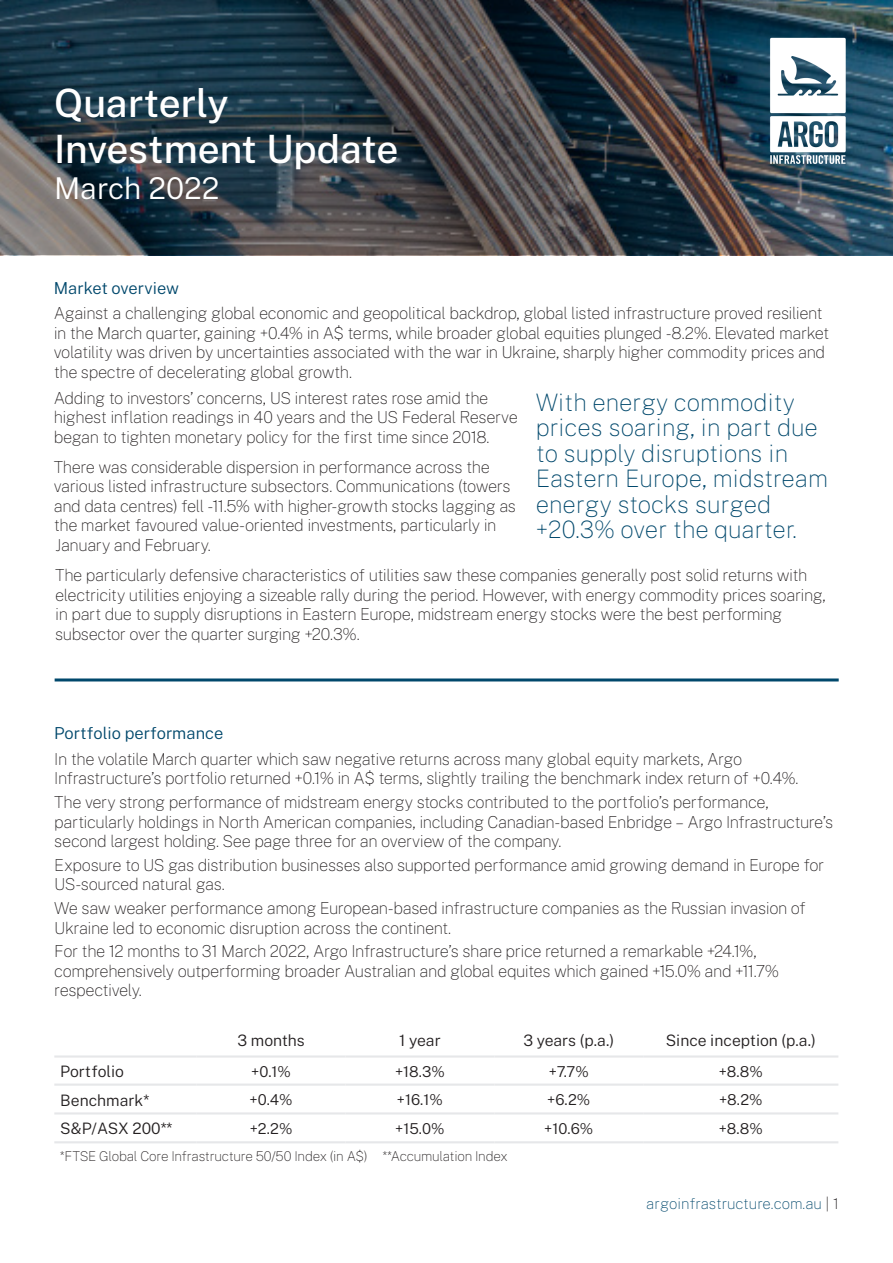
<style>
.page{position:relative;width:893px;height:1263px;background:#fff}
.page>*{position:absolute;margin:0;border:0;box-sizing:border-box;transform-origin:0 0}
.t1{font:500 39px "Public Sans";color:#fff}
.t2{font:300 30px "Public Sans";color:#fff}
.t3{font:100 24px/25.5px "Public Sans";color:#00486c}
.t4{font:100 16.5px/19.5px "Public Sans";letter-spacing:-.03em;color:#231f20}
.ARGO_-_Sub-heading{font:300 16.5px "Public Sans";color:#00486c}
.t5{font:300 15.75px "Public Sans";color:#231f20}
.t6{font:300 15px "Public Sans";color:#231f20}
.t7{font:100 15px "Public Sans";color:#00486c}
.t8{font:100 13.5px "Public Sans";letter-spacing:-.02em;color:#231f20}
.s1{color:#231f20}
</style>
<div class="page">
<svg style="left:0;top:0;width:893px;height:255px;background:#374149"></svg>
<img style="left:733px;top:0;width:150px;height:201px">
<hr style="left:55px;top:678px;width:784px;height:3px;background:#00486c">
<hr style="left:197px;top:1055px;width:149px;height:2px;background:#e6e7e9">
<hr style="left:346px;top:1055px;width:148px;height:2px;background:#e6e7e9">
<hr style="left:494px;top:1055px;width:149px;height:2px;background:#e6e7e9">
<hr style="left:643px;top:1055px;width:195px;height:2px;background:#e6e7e9">
<hr style="left:54px;top:1083px;width:143px;height:3px;background:#e6e7e9">
<hr style="left:197px;top:1083px;width:149px;height:3px;background:#e6e7e9">
<hr style="left:346px;top:1083px;width:148px;height:3px;background:#e6e7e9">
<hr style="left:494px;top:1083px;width:149px;height:3px;background:#e6e7e9">
<hr style="left:643px;top:1083px;width:195px;height:3px;background:#e6e7e9">
<hr style="left:54px;top:1112px;width:143px;height:2px;background:#e6e7e9">
<hr style="left:197px;top:1112px;width:149px;height:2px;background:#e6e7e9">
<hr style="left:346px;top:1112px;width:148px;height:2px;background:#e6e7e9">
<hr style="left:494px;top:1112px;width:149px;height:2px;background:#e6e7e9">
<hr style="left:643px;top:1112px;width:195px;height:2px;background:#e6e7e9">
<hr style="left:54px;top:1141px;width:143px;height:2px;background:#e6e7e9">
<hr style="left:197px;top:1141px;width:149px;height:2px;background:#e6e7e9">
<hr style="left:346px;top:1141px;width:148px;height:2px;background:#e6e7e9">
<hr style="left:494px;top:1141px;width:149px;height:2px;background:#e6e7e9">
<hr style="left:643px;top:1141px;width:195px;height:2px;background:#e6e7e9">
<hr style="left:54px;top:1055px;width:143px;height:2px;background:#e6e7e9">
<p class="t1" style="left:54px;top:74px;width:176px">Quarterly</p>
<p class="t1" style="left:54px;top:121px;width:346px">Investment Update</p>
<p class="t2" style="left:54px;top:167px;width:167px">March 2022</p>
<p class="ARGO_-_Sub-heading" style="left:54px;top:276px;width:127px">Market overview</p>
<p class="t4" style="left:54px;top:303px;width:777px">Against a challenging global economic and geopolitical backdrop, global listed infrastructure proved resilient in the March quarter, gaining +0.4% in A$ terms, while broader global equities plunged -8.2%. Elevated market volatility was driven by uncertainties associated with the war in Ukraine, sharply higher commodity prices and the spectre of decelerating global growth.</p>
<p class="t4" style="left:54px;top:387px;width:466px">Adding to investors’ concerns, US interest rates rose amid the highest inflation readings in 40 years and the US Federal Reserve began to tighten monetary policy for the first time since 2018.</p>
<p class="t4" style="left:54px;top:456px;width:464px">There was considerable dispersion in performance across the various listed infrastructure subsectors. Communications (towers and data centres) fell -11.5% with higher-growth stocks lagging as the market favoured value-oriented investments, particularly in January and February.</p>
<p class="t4" style="left:55px;top:564px;width:772px">The particularly defensive characteristics of utilities saw these companies generally post solid returns with electricity utilities enjoying a sizeable rally during the period. However, with energy commodity prices soaring, in part due to supply disruptions in Eastern Europe, midstream energy stocks were the best performing subsector over the quarter surging +20.3%.</p>
<p class="t3" style="left:536px;top:388px;width:294px">With energy commodity prices soaring, in part due to supply disruptions in<br>Eastern Europe, midstream energy stocks surged +20.3% over the quarter.</p>
<p class="ARGO_-_Sub-heading" style="left:54px;top:721px;width:170px">Portfolio performance</p>
<p class="t4" style="left:54px;top:748px;width:746px">In the volatile March quarter which saw negative returns across many global equity markets, Argo<br>Infrastructure’s portfolio returned +0.1% in A$ terms, slightly trailing the benchmark index return of +0.4%.</p>
<p class="t4" style="left:54px;top:791px;width:781px">The very strong performance of midstream energy stocks contributed to the portfolio’s performance, particularly holdings in North American companies, including Canadian-based Enbridge – Argo Infrastructure’s second largest holding. See page three for an overview of the company.</p>
<p class="t4" style="left:54px;top:854px;width:771px">Exposure to US gas distribution businesses also supported performance amid growing demand in Europe for<br>US-sourced natural gas.</p>
<p class="t4" style="left:54px;top:897px;width:753px">We saw weaker performance among European-based infrastructure companies as the Russian invasion of<br>Ukraine led to economic disruption across the continent.</p>
<p class="t4" style="left:54px;top:940px;width:726px">For the 12 months to 31 March 2022, Argo Infrastructure’s share price returned a remarkable +24.1%, comprehensively outperforming broader Australian and global equites which gained +15.0% and +11.7% respectively.</p>
<p class="t5" style="left:237px;top:1029px;width:69px">3 months</p>
<p class="t5" style="left:399px;top:1029px;width:43px">1 year</p>
<p class="t5" style="left:523px;top:1029px;width:92px">3 years (p.a.)</p>
<p class="t5" style="left:666px;top:1029px;width:152px">Since inception (p.a.)</p>
<p class="t5" style="left:60px;top:1060px;width:65px">Portfolio</p>
<p class="t6" style="left:251px;top:1060px;width:41px">+0.1%</p>
<p class="t6" style="left:395px;top:1060px;width:51px">+18.3%</p>
<p class="t6" style="left:549px;top:1060px;width:42px">+7.7%</p>
<p class="t6" style="left:719px;top:1060px;width:46px">+8.8%</p>
<p class="t5" style="left:60px;top:1088px;width:90px">Benchmark*</p>
<p class="t6" style="left:250px;top:1088px;width:45px">+0.4%</p>
<p class="t6" style="left:397px;top:1088px;width:47px">+16.1%</p>
<p class="t6" style="left:547px;top:1088px;width:45px">+6.2%</p>
<p class="t6" style="left:719px;top:1088px;width:45px">+8.2%</p>
<p class="t5" style="left:60px;top:1117px;width:114px">S&amp;P/ASX 200**</p>
<p class="t6" style="left:250px;top:1117px;width:44px">+2.2%</p>
<p class="t6" style="left:395px;top:1117px;width:51px">+15.0%</p>
<p class="t6" style="left:544px;top:1117px;width:51px">+10.6%</p>
<p class="t6" style="left:719px;top:1117px;width:46px">+8.8%</p>
<p class="t8" style="left:60px;top:1146px;width:449px">*FTSE Global Core Infrastructure 50/50 Index (in A$) **Accumulation Index</p>
<p class="t7" style="left:646px;top:1192px;width:194px">argoinfrastructure.com.au <span class="s1">| 1</span></p>
</div>
